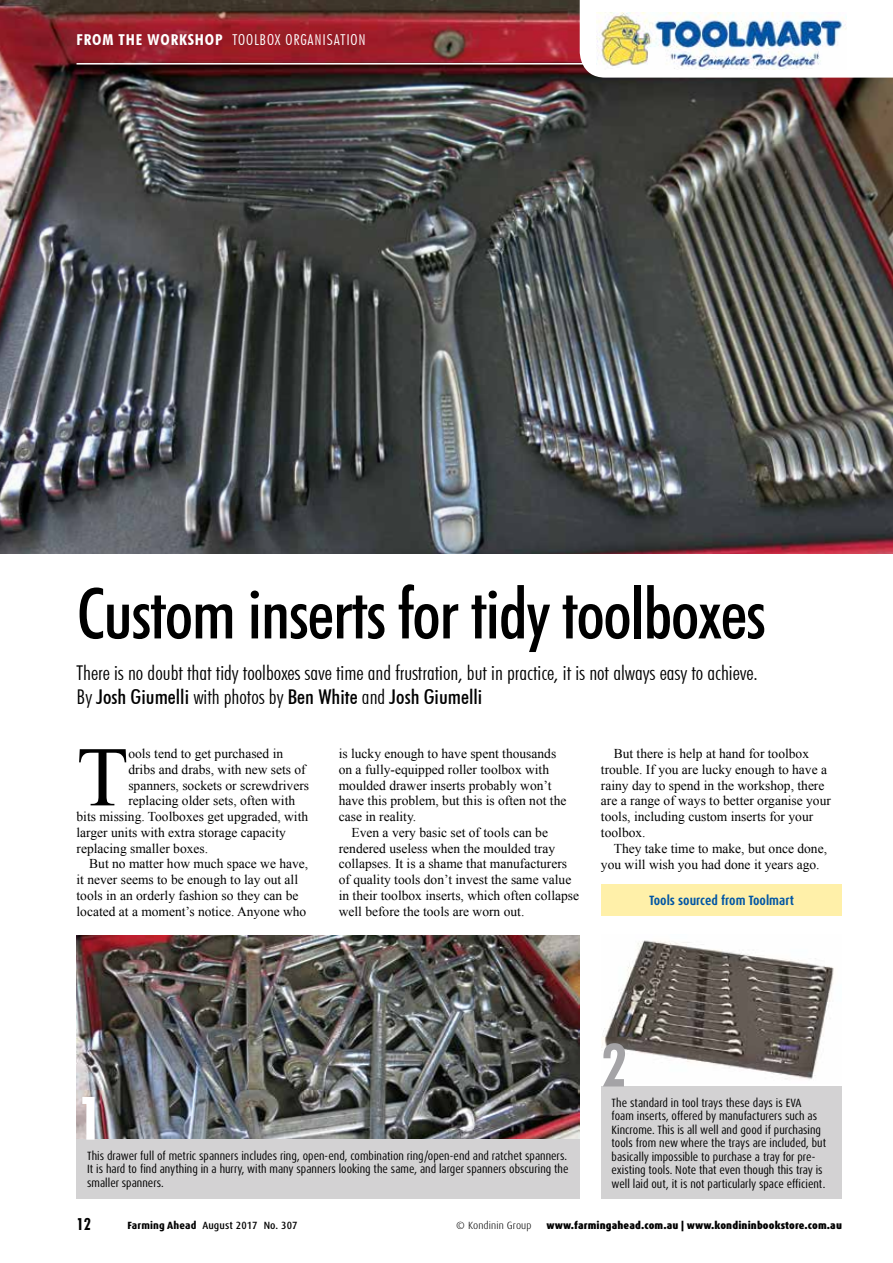
<style>
.page{position:relative;width:893px;height:1263px;background:#fff}
.page>*{position:absolute;margin:0;border:0;box-sizing:border-box;transform-origin:0 0}
.t1{font:84.9px "Times New Roman";color:#000}
.t2{font:500 condensed 70.5px "Futura BT";letter-spacing:-.02em;color:#000;scale:1.05 1}
.t3{font:700 condensed 60px "Futura BT";color:#fff}
.t4{font:700 condensed 60px "Futura BT";color:#a4a3a6}
.t5{font:300 condensed 20.4px/24px "Futura BT";color:#000;scale:1.08 1}
.t6{font:700 condensed 16.5px "Futura BT";color:#000}
.t7{font:300 condensed 15px "Futura BT";letter-spacing:.05em;color:#fff;scale:1.1 1}
.t8{font:13.5px/15.8px "Times New Roman";color:#000}
.t9{font:700 condensed 13.5px "Dax OT";color:#0156a4}
.t10{font:condensed 12px/13.5px "Dax OT";color:#000}
.t11{font:900 condensed 10.5px "Dax OT";letter-spacing:.01em;color:#000;scale:1.1 1}
.t12{font:500 condensed 10.5px "Dax OT";letter-spacing:.01em;color:#000;scale:1.1 1}
.t13{font:300 condensed 10.5px "Dax OT";letter-spacing:.01em;color:#000;scale:1.1 1}
.s1{font-weight:700}
.s2{font-weight:500}
.s3{font-weight:800}
</style>
<div class="page">
<img style="left:0;top:0;width:893px;height:553px">
<hr style="left:77px;top:63px;width:765px;height:2px;background:#fff">
<svg style="left:580px;top:0;width:313px;height:78px"></svg>
<img style="left:597px;top:13px;width:250px;height:57px">
<img style="left:601px;top:940px;width:233px;height:139px">
<img style="left:77px;top:935px;width:503px;height:205px">
<div style="left:601px;top:1086px;width:241px;height:113px;background:#d3d2d3"></div>
<div style="left:77px;top:1140px;width:503px;height:59px;background:#d3d2d3"></div>
<div style="left:601px;top:884px;width:241px;height:32px;background:#fff0a9"></div>
<p class="t7" style="left:77px;top:31px;width:264px"><span class="s1">FROM THE WORKSHOP</span> TOOLBOX ORGANISATION</p>
<h2 class="t2" style="left:77px;top:571px;width:658px">Custom inserts for tidy toolboxes</h2>
<h3 class="t5" style="left:77px;top:660px;width:632px">There is no doubt that tidy toolboxes save time and frustration, but in practice, it is not always easy to achieve.<br>By <span class="s2">Josh Giumelli</span> with photos by <span class="s2">Ben White</span> and <span class="s2">Josh Giumelli</span></h3>
<h1 class="t1" style="left:77px;top:720px;width:53px">T</h1>
<p class="t8" style="left:128px;top:745px;width:156px">ools tend to get purchased in</p>
<p class="t8" style="left:128px;top:761px;width:179px">dribs and drabs, with new sets of</p>
<p class="t8" style="left:128px;top:777px;width:182px">spanners, sockets or screwdrivers</p>
<p class="t8" style="left:128px;top:793px;width:168px">replacing older sets, often with</p>
<p class="t8" style="left:77px;top:808px;width:233px">bits missing. Toolboxes get upgraded, with</p>
<p class="t8" style="left:77px;top:824px;width:211px">larger units with extra storage capacity</p>
<p class="t8" style="left:77px;top:840px;width:133px">replacing smaller boxes.</p>
<p class="t8" style="left:89px;top:856px;width:220px">But no matter how much space we have,</p>
<p class="t8" style="left:77px;top:871px;width:223px">it never seems to be enough to lay out all</p>
<p class="t8" style="left:77px;top:887px;width:223px">tools in an orderly fashion so they can be</p>
<p class="t8" style="left:77px;top:903px;width:231px">located at a moment’s notice. Anyone who</p>
<p class="t8" style="left:339px;top:745px;width:229px">is lucky enough to have spent thousands on a fully-equipped roller toolbox with moulded drawer inserts probably won’t have this problem, but this is often not the case in reality.</p>
<p class="t8" style="left:339px;top:824px;width:242px;text-indent:13px">Even a very basic set of tools can be rendered useless when the moulded tray collapses. It is a shame that manufacturers of quality tools don’t invest the same value in their toolbox inserts, which often collapse well before the tools are worn out.</p>
<p class="t8" style="left:601px;top:746px;width:231px;text-indent:13px">But there is help at hand for toolbox trouble. If you are lucky enough to have a rainy day to spend in the workshop, there are a range of ways to better organise your tools, including custom inserts for your toolbox.</p>
<p class="t8" style="left:601px;top:840px;width:228px;text-indent:13px">They take time to make, but once done, you will wish you had done it years ago.</p>
<p class="t9" style="left:649px;top:892px;width:146px">Tools sourced from Toolmart</p>
<h3 class="t3" style="left:77px;top:1082px;width:28px">1</h3>
<p class="t10" style="left:87px;top:1149px;width:483px">This drawer full of metric spanners includes ring, open-end, combination ring/open-end and ratchet spanners.<br>It is hard to find anything in a hurry, with many spanners looking the same, and larger spanners obscuring the smaller spanners.</p>
<h3 class="t4" style="left:601px;top:1029px;width:28px">2</h3>
<p class="t10" style="left:612px;top:1096px;width:216px">The standard in tool trays these days is EVA foam inserts, offered by manufacturers such as Kincrome. This is all well and good if purchasing tools from new where the trays are included, but basically impossible to purchase a tray for pre&shy;existing tools. Note that even though this tray is well laid out, it is not particularly space efficient.</p>
<p class="t6" style="left:77px;top:1214px;width:16px">12</p>
<p class="t12" style="left:128px;top:1218px;width:156px"><span class="s3">Farming Ahead</span> August 2017 No. 307</p>
<p class="t13" style="left:456px;top:1219px;width:70px">© Kondinin Group</p>
<p class="t11" style="left:546px;top:1218px;width:270px">www.farmingahead.com.au | www.kondininbookstore.com.au</p>
</div>
